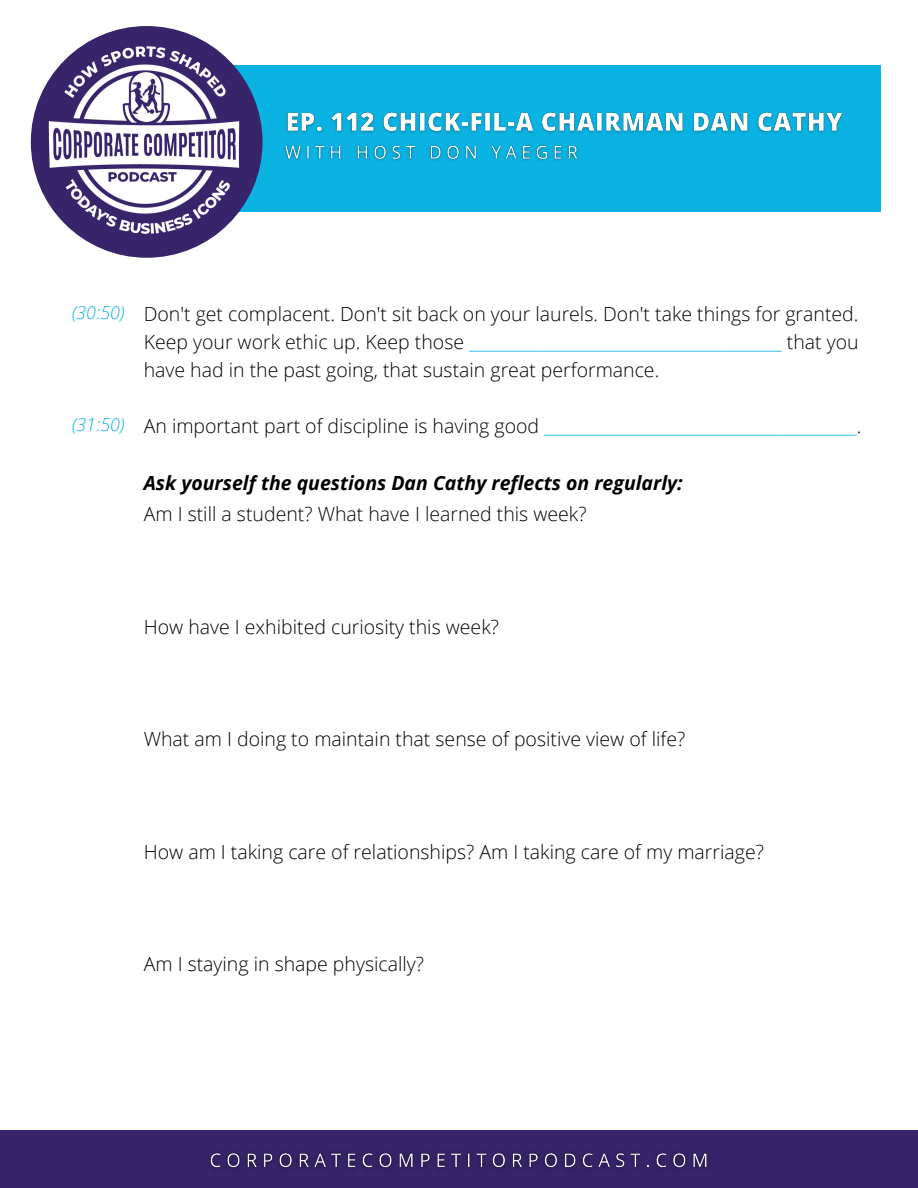
<style>
.page{position:relative;width:918px;height:1188px;background:#fff}
.page>*{position:absolute;margin:0;border:0;box-sizing:border-box;transform-origin:0 0}
.t1{font:300 19.5px/28.2px "Open Sans";color:#000;text-align:justify}
.t2{font:italic 700 19.5px "Open Sans";color:#000}
.t3{font:italic 300 18px "Open Sans";color:#0bb3e3}
.s1{font-style:italic;font-size:18px;color:#0bb3e3}
.s2{color:#0bb3e3}
</style>
<div class="page">
<div style="left:150px;top:65px;width:730px;height:146px;background:#0bb3e3"></div>
<div style="left:31px;top:26px;width:232px;height:232px;background:#37246b;border-radius:50%"></div>
<div style="left:0;top:1130px;width:918px;height:58px;background:#37246b"></div>
<img style="left:47px;top:43px;width:194px;height:194px">
<img style="left:284px;top:145px;width:294px;height:16px">
<img style="left:209px;top:1152px;width:500px;height:17px">
<img style="left:286px;top:112px;width:557px;height:21px">
<p class="t1" style="left:144px;top:299px;width:716px;text-indent:-72px"><span class="s1">(30:50)</span> Don't get complacent. Don't sit back on your laurels. Don't take things for granted.<br>Keep your work ethic up. Keep those <span class="s2">_______________________________________</span> that you have had in the past going, that sustain great performance.</p>
<p class="t1" style="left:144px;top:412px;width:719px">An important part of discipline is having good <span class="s2">_______________________________________</span>.</p>
<p class="t2" style="left:144px;top:469px;width:541px">Ask yourself the questions Dan Cathy reflects on regularly:</p>
<p class="t1" style="left:144px;top:500px;width:444px">Am I still a student? What have I learned this week?</p>
<p class="t3" style="left:72px;top:412px;width:55px">(31:50)</p>
<p class="t1" style="left:144px;top:612px;width:357px">How have I exhibited curiosity this week?</p>
<p class="t1" style="left:144px;top:725px;width:543px">What am I doing to maintain that sense of positive view of life?</p>
<p class="t1" style="left:144px;top:837px;width:622px">How am I taking care of relationships? Am I taking care of my marriage?</p>
<p class="t1" style="left:144px;top:950px;width:282px">Am I staying in shape physically?</p>
</div>
